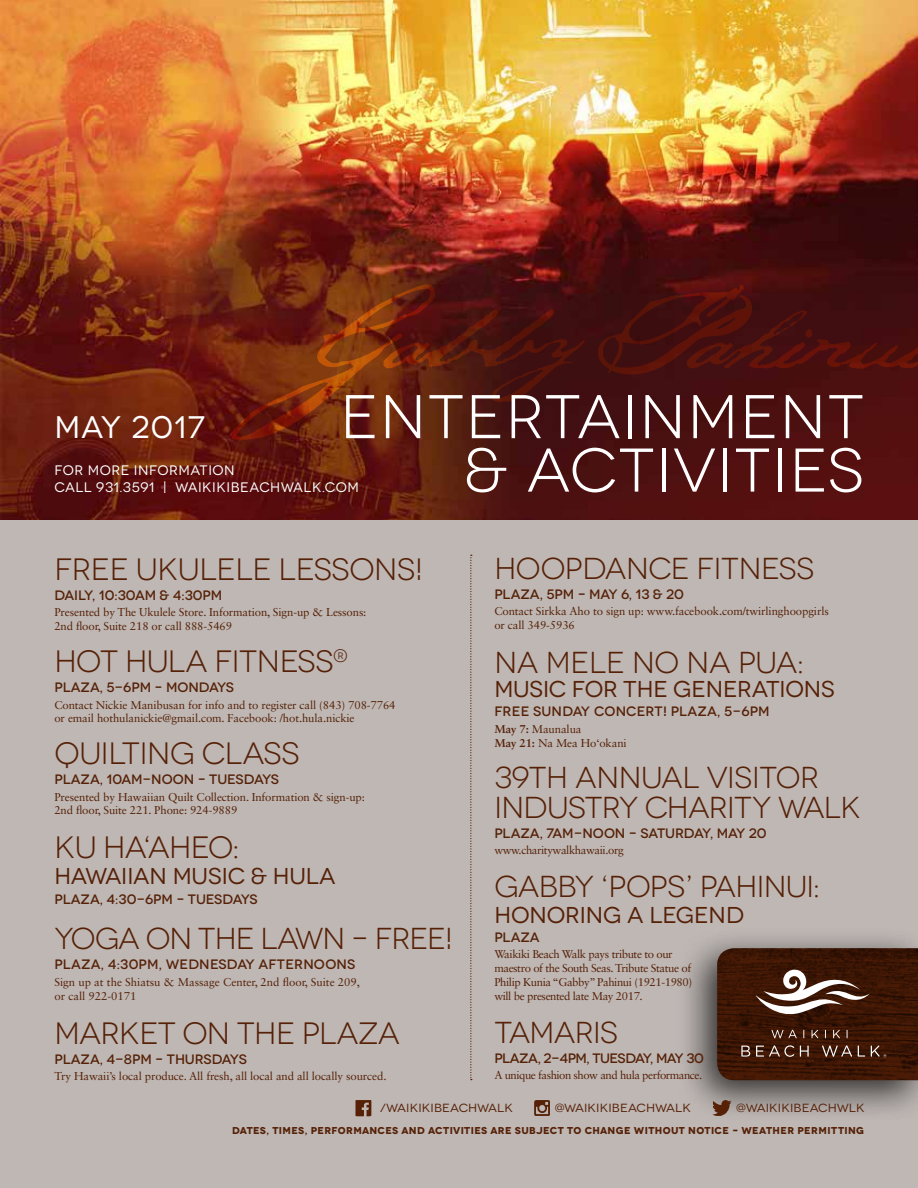
<style>
.page{position:relative;width:918px;height:1188px;background:#fff}
.page>*{position:absolute;margin:0;border:0;box-sizing:border-box;transform-origin:0 0}
.t1{font:61.5px "Novecentowide";letter-spacing:.025em;color:#fff}
.t2{font:31.2px "Novecentowide";letter-spacing:.03em;color:#fff}
.t3{font:30.9px "Novecentowide";letter-spacing:-.02em;color:#562107}
.t4{font:30.3px/29.5px "Novecentowide";letter-spacing:-.02em;color:#562107}
.t5{font:22.95px "Novecentowide";letter-spacing:-.005em;color:#562107}
.t6{font:13.8px/17.1px "Novecentowide";letter-spacing:.035em;color:#fff}
.t7{font:500 13.65px "Novecentowide";letter-spacing:-.01em;color:#562107}
.t8{font:500 13.65px "Novecentowide";letter-spacing:.01em;color:#562107}
.t9{font:500 13.65px "Novecentowide";letter-spacing:-.04em;color:#562107}
.t10{font:11.85px "Novecentowide";letter-spacing:.01em;color:#562107;scale:1.05 1}
.t11{font:11.4px/13.4px "Sabon LT Std";letter-spacing:-.01em;color:#562107}
.t12{font:11.4px/13.8px "Sabon LT Std";letter-spacing:-.035em;color:#562107}
.t13{font:11.4px "Sabon LT Std";letter-spacing:-.04em;color:#562107}
.t14{font:700 9.9px "Novecentowide";letter-spacing:.03em;color:#562107}
.s1{font-weight:700}
</style>
<div class="page">
<img style="left:0;top:0;width:918px;height:521px">
<img style="left:214px;top:263px;width:704px;height:185px">
<div style="left:0;top:521px;width:918px;height:667px;background:#beb7b4"></div>
<div style="left:676px;top:927px;width:242px;height:195px;background:#000;opacity:.75"></div>
<svg style="left:717px;top:948px;width:201px;height:132px"></svg>
<img style="left:534px;top:1100px;width:16px;height:16px">
<img style="left:712px;top:1097px;width:23px;height:23px">
<img style="left:356px;top:1100px;width:16px;height:17px">
<svg style="left:470px;top:555px;width:2px;height:525px"></svg>
<h1 class="t1" style="left:340px;top:381px;width:525px">ENTERTAINMENT</h1>
<p class="t6" style="left:54px;top:461px;width:306px">FOR MORE INFORMATION<br>CALL 931.3591 | WAIKIKIBEACHWALK.COM</p>
<h2 class="t2" style="left:54px;top:409px;width:152px">MAY 2017</h2>
<h1 class="t1" style="left:464px;top:435px;width:401px">&amp; ACTIVITIES</h1>
<h3 class="t3" style="left:54px;top:551px;width:370px">FREE UKULELE LESSONS!</h3>
<p class="t7" style="left:54px;top:587px;width:169px">DAILY, 10:30AM &amp; 4:30PM</p>
<p class="t11" style="left:54px;top:606px;width:314px">Presented by The Ukulele Store. Information, Sign-up &amp; Lessons:<br>2nd floor, Suite 218 or call 888-5469</p>
<h3 class="t3" style="left:54px;top:644px;width:295px">HOT HULA FITNESS<sup>®</sup></h3>
<p class="t7" style="left:54px;top:679px;width:181px">PLAZA, 5-6PM – MONDAYS</p>
<p class="t11" style="left:54px;top:698px;width:343px">Contact Nickie Manibusan for info and to register call (843) 708-7764 or email hothulanickie@gmail.com. Facebook: /hot.hula.nickie</p>
<h3 class="t3" style="left:54px;top:736px;width:247px">QUILTING CLASS</h3>
<p class="t7" style="left:54px;top:771px;width:226px">PLAZA, 10AM-NOON – TUESDAYS</p>
<p class="t11" style="left:54px;top:790px;width:312px">Presented by Hawaiian Quilt Collection. Information &amp; sign-up:<br>2nd floor, Suite 221. Phone: 924-9889</p>
<h3 class="t3" style="left:54px;top:830px;width:186px">KU HA‘AHEO:</h3>
<h3 class="t5" style="left:54px;top:863px;width:283px">HAWAIIAN MUSIC &amp; HULA</h3>
<p class="t7" style="left:54px;top:891px;width:205px">PLAZA, 4:30-6PM – TUESDAYS</p>
<h3 class="t4" style="left:54px;top:924px;width:400px">YOGA ON THE LAWN – FREE!</h3>
<p class="t8" style="left:54px;top:956px;width:302px">PLAZA, 4:30PM, WEDNESDAY AFTERNOONS</p>
<p class="t11" style="left:54px;top:974px;width:307px;line-height:14.1px">Sign up at the Shiatsu &amp; Massage Center, 2nd floor, Suite 209, or call 922-0171</p>
<h3 class="t3" style="left:54px;top:1015px;width:347px">MARKET ON THE PLAZA</h3>
<p class="t7" style="left:54px;top:1051px;width:194px">PLAZA, 4-8PM – THURSDAYS</p>
<p class="t11" style="left:54px;top:1069px;width:334px">Try Hawaii’s local produce. All fresh, all local and all locally sourced.</p>
<h3 class="t4" style="left:494px;top:554px;width:321px">HOOPDANCE FITNESS</h3>
<p class="t7" style="left:494px;top:586px;width:191px">PLAZA, 5PM – MAY 6, 13 &amp; 20</p>
<p class="t11" style="left:494px;top:604px;width:336px;line-height:13.8px">Contact Sirkka Aho to sign up: www.facebook.com/twirlinghoopgirls or call 349-5936</p>
<h3 class="t4" style="left:494px;top:647px;width:311px">NA MELE NO NA PUA:</h3>
<h3 class="t5" style="left:494px;top:675px;width:342px">MUSIC FOR THE GENERATIONS</h3>
<p class="t8" style="left:494px;top:704px;width:277px">FREE SUNDAY CONCERT! PLAZA, 5-6PM</p>
<p class="t11" style="left:494px;top:722px;width:134px;line-height:13.8px"><span class="s1">May 7:</span> Maunalua<br><span class="s1">May 21:</span> Na Mea Ho‘okani</p>
<h3 class="t4" style="left:494px;top:763px;width:368px">39TH ANNUAL VISITOR<br>INDUSTRY CHARITY WALK</h3>
<p class="t7" style="left:494px;top:825px;width:274px">PLAZA, 7AM-NOON – SATURDAY, MAY 20</p>
<p class="t12" style="left:494px;top:843px;width:131px">www.charitywalkhawaii.org</p>
<h3 class="t4" style="left:494px;top:872px;width:327px">GABBY ‘POPS’ PAHINUI:</h3>
<h3 class="t5" style="left:494px;top:901px;width:251px">HONORING A LEGEND</h3>
<p class="t7" style="left:494px;top:929px;width:47px">PLAZA</p>
<p class="t12" style="left:494px;top:947px;width:199px">Waikiki Beach Walk pays tribute to our maestro of the South Seas. Tribute Statue of Philip Kunia “Gabby” Pahinui (1921-1980) will be presented late May 2017.</p>
<h3 class="t4" style="left:494px;top:1018px;width:125px">TAMARIS</h3>
<p class="t9" style="left:494px;top:1050px;width:211px">PLAZA, 2-4PM, TUESDAY, MAY 30</p>
<p class="t13" style="left:494px;top:1068px;width:209px">A unique fashion show and hula performance.</p>
<p class="t10" style="left:380px;top:1101px;width:128px">/WAIKIKIBEACHWALK</p>
<p class="t10" style="left:555px;top:1101px;width:131px">@WAIKIKIBEACHWALK</p>
<p class="t10" style="left:736px;top:1101px;width:124px">@WAIKIKIBEACHWLK</p>
<p class="t14" style="left:232px;top:1125px;width:634px">DATES, TIMES, PERFORMANCES AND ACTIVITIES ARE SUBJECT TO CHANGE WITHOUT NOTICE – WEATHER PERMITTING</p>
</div>
